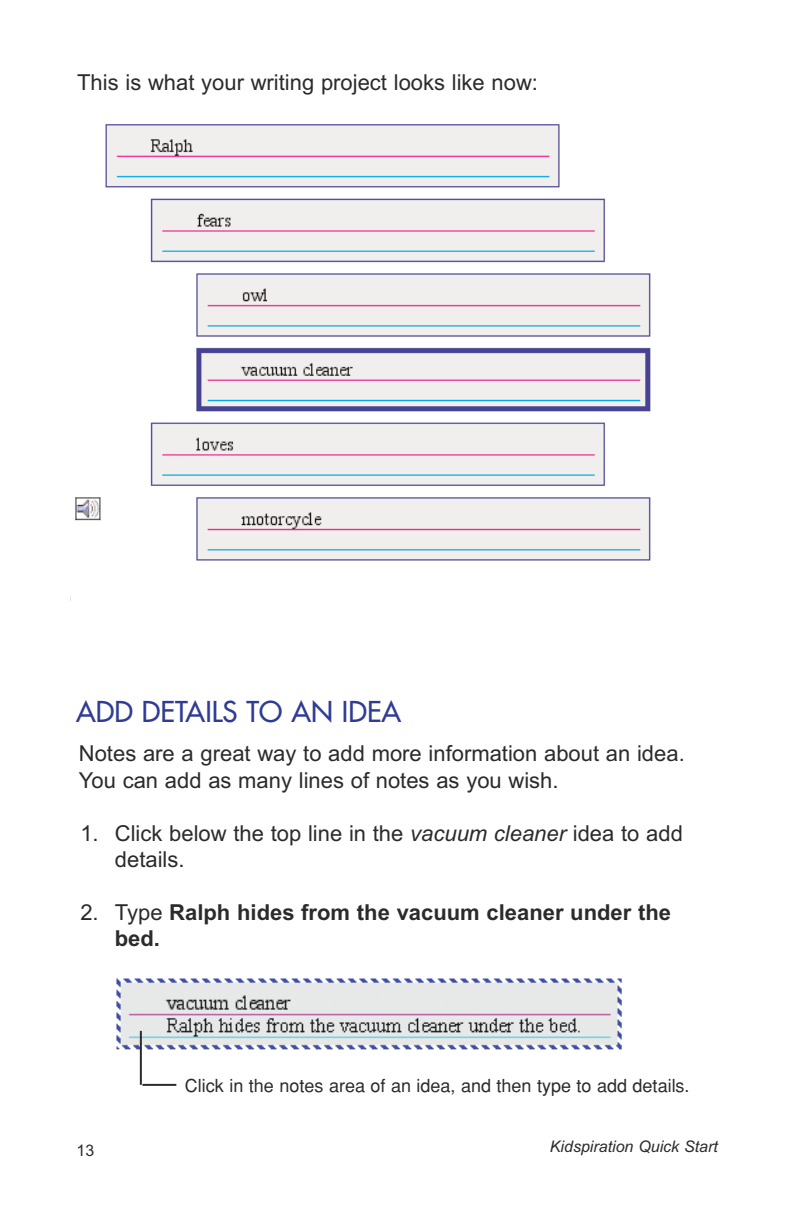
<style>
.page{position:relative;width:792px;height:1224px;background:#fff}
.page>*{position:absolute;margin:0;border:0;box-sizing:border-box;transform-origin:0 0}
.t1{font:28px "Futura";color:#303c94}
.t2{font:22px/26.4px "Arial";color:#2c2a2a}
.t3{font:700 22px/26.4px "Arial";color:#2c2a2a}
.t4{font:18px "Helvetica";color:#2c2a2a}
.t5{font:italic 16px "Arial";color:#2c2a2a}
.t6{font:16px "Arial";color:#2c2a2a}
.s1{font-style:italic}
.s2{font-weight:400}
</style>
<div class="page">
<img style="left:75px;top:124px;width:576px;height:437px">
<img style="left:116px;top:978px;width:506px;height:74px">
<hr style="left:142px;top:1084px;width:34px;height:2px;background:#2c2a2a">
<hr style="left:140px;top:1031px;width:2px;height:54px;background:#2c2a2a">
<p class="t2" style="left:77px;top:71px;width:462px">This is what your writing project looks like now:</p>
<p class="t1" style="left:76px;top:697px;width:327px">ADD DETAILS TO AN IDEA</p>
<p class="t2" style="left:79px;top:743px;width:607px">Notes are a great way to add more information about an idea.<br>You can add as many lines of notes as you wish.</p>
<p class="t2" style="left:115px;top:822px;width:570px;text-indent:-34px">1. Click below the top line in the <span class="s1">vacuum cleaner</span> idea to add details.</p>
<p class="t3" style="left:115px;top:901px;width:558px;text-indent:-34px"><span class="s2">2. Type</span> Ralph hides from the vacuum cleaner under the bed.</p>
<p class="t4" style="left:185px;top:1079px;width:506px">Click in the notes area of an idea, and then type to add details.</p>
<p class="t6" style="left:77px;top:1144px;width:19px">13</p>
<p class="t5" style="left:550px;top:1140px;width:170px">Kidspiration Quick Start</p>
</div>
